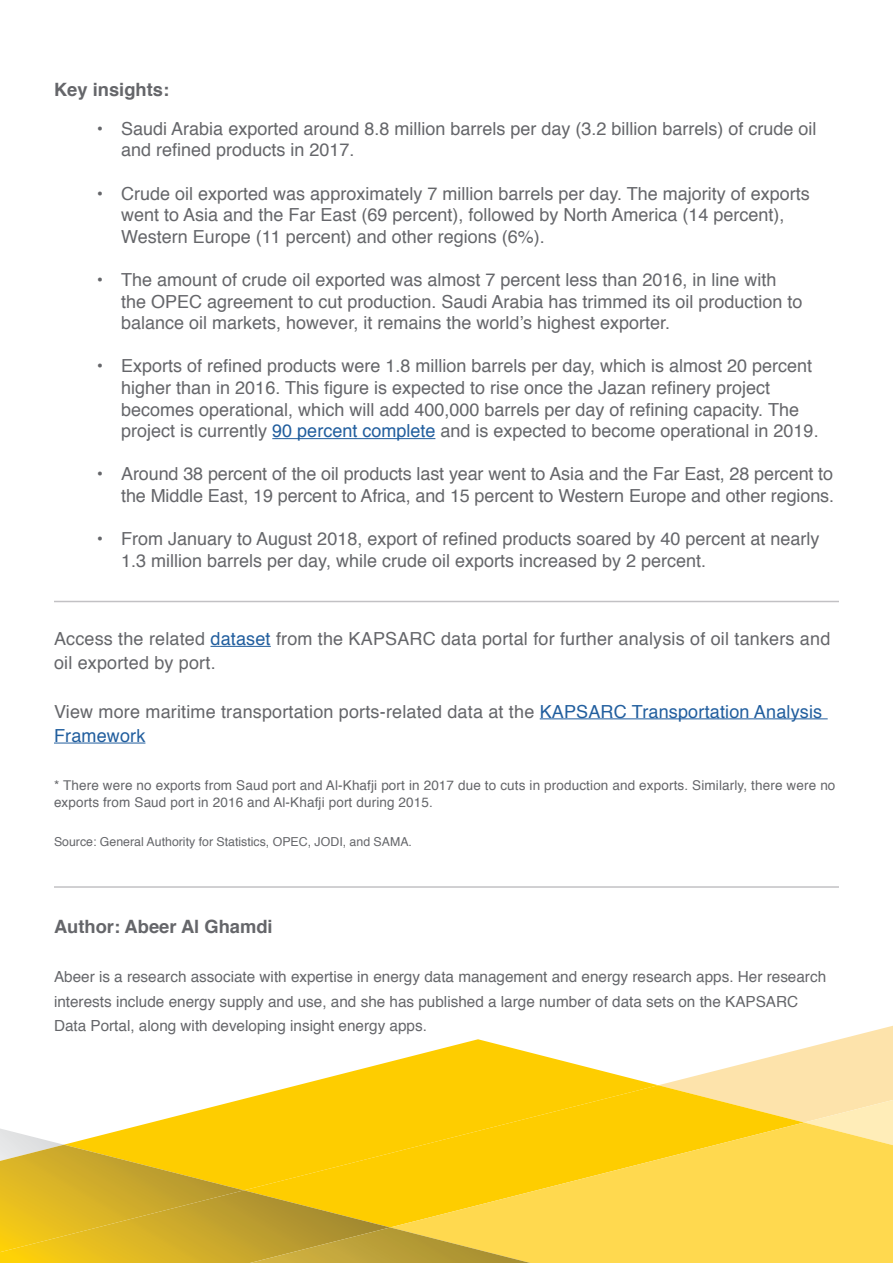
<style>
.page{position:relative;width:893px;height:1263px;background:#fff}
.page>*{position:absolute;margin:0;border:0;box-sizing:border-box;transform-origin:0 0}
.t1{font:700 18.3px "Helvetica";color:#65666a}
.t2{font:18px/21.6px "Helvetica";color:#65666a}
.t3{font:15.3px/24.5px "Helvetica";color:#65666a}
.t4{font:13.5px/16.5px "Helvetica";letter-spacing:.01em;color:#65666a}
.t5{font:12.3px "Helvetica";color:#65666a}
.s1{color:#215e9e}
</style>
<div class="page">
<hr style="left:272px;top:438px;width:163px;height:1px;background:#215e9e">
<hr style="left:54px;top:601px;width:785px;height:1px;background:#c2c1c4">
<hr style="left:54px;top:886px;width:785px;height:2px;background:#c2c1c4">
<svg style="left:130px;top:1039px;width:527px;height:89px"></svg>
<div style="left:244px;top:1085px;width:414px;height:43px;background:#fecd00"></div>
<svg style="left:658px;top:1026px;width:235px;height:96px"></svg>
<svg style="left:390px;top:1122px;width:503px;height:141px;background:#fed741"></svg>
<svg style="left:0;top:1128px;width:530px;height:135px;background:#e5be21"></svg>
<hr style="left:210px;top:646px;width:61px;height:1px;background:#215e9e">
<hr style="left:540px;top:718px;width:288px;height:1px;background:#215e9e">
<hr style="left:54px;top:743px;width:91px;height:1px;background:#215e9e">
<p class="t1" style="left:54px;top:75px;width:117px">Key insights:</p>
<p class="t2" style="left:121px;top:118px;width:697px;text-indent:-24px">• Saudi Arabia exported around 8.8 million barrels per day (3.2 billion barrels) of crude oil and refined products in 2017.</p>
<p class="t2" style="left:121px;top:183px;width:690px;text-indent:-24px">• Crude oil exported was approximately 7 million barrels per day. The majority of exports went to Asia and the Far East (69 percent), followed by North America (14 percent),<br>Western Europe (11 percent) and other regions (6%).</p>
<p class="t2" style="left:121px;top:269px;width:683px;text-indent:-24px">• The amount of crude oil exported was almost 7 percent less than 2016, in line with the OPEC agreement to cut production. Saudi Arabia has trimmed its oil production to balance oil markets, however, it remains the world’s highest exporter.</p>
<p class="t2" style="left:121px;top:356px;width:699px;text-indent:-24px">• Exports of refined products were 1.8 million barrels per day, which is almost 20 percent higher than in 2016. This figure is expected to rise once the Jazan refinery project becomes operational, which will add 400,000 barrels per day of refining capacity. The project is currently <span class="s1">90 percent complete</span> and is expected to become operational in 2019.</p>
<p class="t2" style="left:97px;top:464px;width:739px;text-align:right">• Around 38 percent of the oil products last year went to Asia and the Far East, 28 percent to the Middle East, 19 percent to Africa, and 15 percent to Western Europe and other regions.</p>
<p class="t2" style="left:121px;top:529px;width:700px;text-indent:-24px">• From January to August 2018, export of refined products soared by 40 percent at nearly<br>1.3 million barrels per day, while crude oil exports increased by 2 percent.</p>
<p class="t2" style="left:54px;top:627px;width:778px;line-height:24.2px">Access the related <span class="s1">dataset</span> from the KAPSARC data portal for further analysis of oil tankers and oil exported by port.</p>
<p class="t2" style="left:54px;top:700px;width:770px;line-height:24.2px">View more maritime transportation ports-related data at the <span class="s1">KAPSARC Transportation Analysis<br>Framework</span></p>
<p class="t4" style="left:54px;top:777px;width:783px">* There were no exports from Saud port and Al-Khafji port in 2017 due to cuts in production and exports. Similarly, there were no exports from Saud port in 2016 and Al-Khafji port during 2015.</p>
<p class="t5" style="left:54px;top:832px;width:360px">Source: General Authority for Statistics, OPEC, JODI, and SAMA.</p>
<p class="t1" style="left:54px;top:912px;width:220px">Author: Abeer Al Ghamdi</p>
<p class="t3" style="left:54px;top:965px;width:774px">Abeer is a research associate with expertise in energy data management and energy research apps. Her research interests include energy supply and use, and she has published a large number of data sets on the KAPSARC<br>Data Portal, along with developing insight energy apps.</p>
</div>
